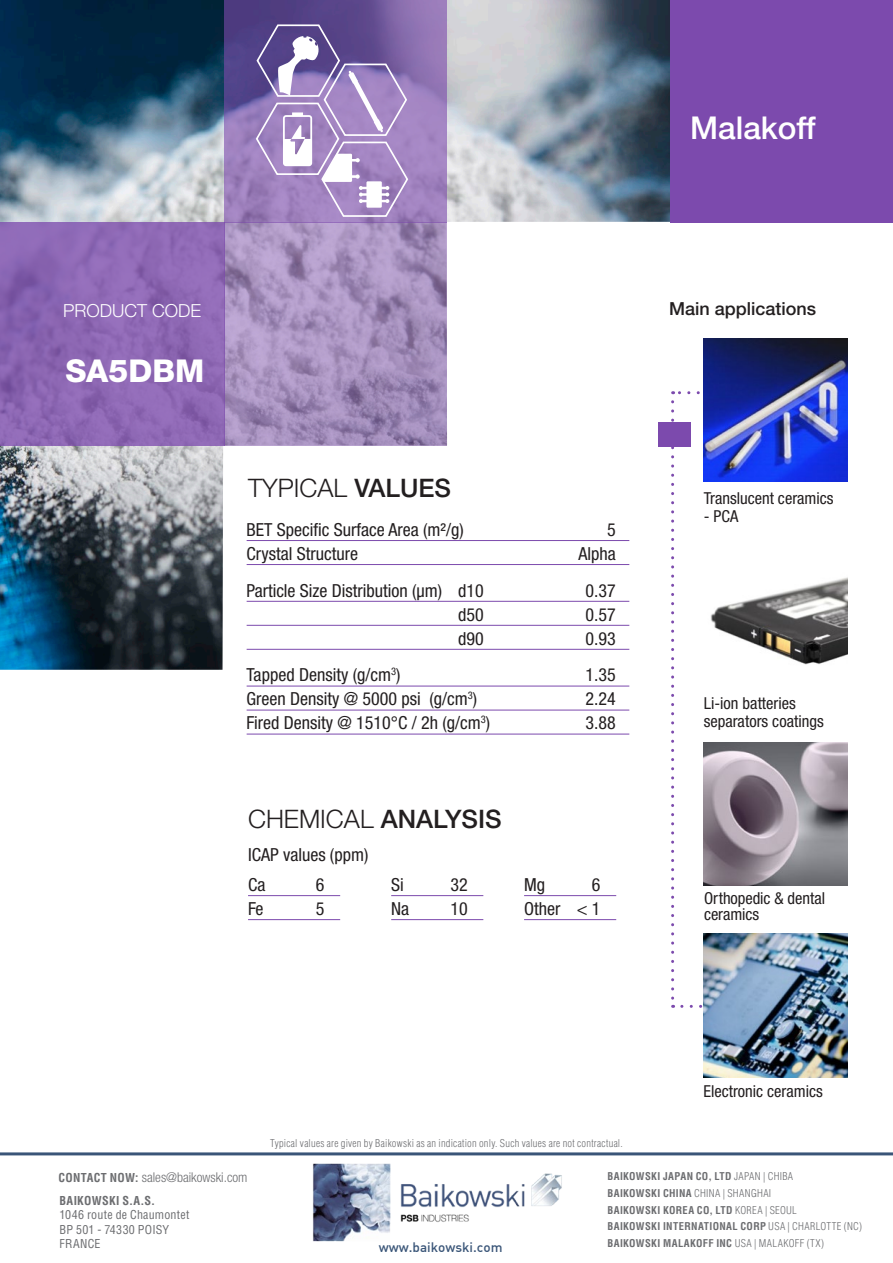
<style>
.page{position:relative;width:893px;height:1263px;background:#fff}
.page>*{position:absolute;margin:0;border:0;box-sizing:border-box;transform-origin:0 0}
.t1{font:500 31.5px "Helvetica Neue LT Std";color:#fff}
.t2{font:800 31.5px "Helvetica Neue LT Std";color:#fff}
.t3{font:300 25.5px "Helvetica Neue LT Std";color:#231f20}
.t4{font:condensed 18px/24px "Helvetica Neue LT Std";color:#231f20;text-align:right}
.t5{font:500 18px "Helvetica Neue LT Std";color:#231f20}
.t6{font:300 18px "Helvetica Neue LT Std";color:#fff}
.t7{font:condensed 16.5px/18px "Helvetica Neue LT Std";color:#231f20}
.t8{font:300 condensed 13.5px "Helvetica Neue LT Std";color:#6c6d70}
.t9{font:500 13.5px "DIN";color:#3a5578}
.t10{font:condensed 12px/14.4px "Helvetica LT Std";letter-spacing:.02em;color:#6c6d70}
.t11{font:700 condensed 12px "Helvetica LT Std";letter-spacing:.025em;color:#6c6d70}
.t12{font:700 condensed 10.5px/16.8px "Helvetica LT Std";letter-spacing:.03em;color:#6c6d70}
.t13{font:300 condensed 10.5px "Helvetica LT Std";letter-spacing:.025em;color:#6c6d70}
.s1{font-weight:500}
.s2{font-family:"Helvetica LT Std";font-weight:700;font-size:12px}
.s3{font-weight:300}
</style>
<div class="page">
<img style="left:313px;top:1163px;width:249px;height:79px">
<hr style="left:0;top:1152px;width:893px;height:3px;background:#3a5578">
<img style="left:0;top:0;width:672px;height:670px">
<div style="left:670px;top:0;width:223px;height:222px;background:#7c4aad"></div>
<svg style="left:0;top:222px;width:224px;height:224px;background:#8c67b3"></svg>
<svg style="left:224px;top:0;width:222px;height:222px;background:#8269a9"></svg>
<svg style="left:224px;top:222px;width:222px;height:224px;background:#a48ebc"></svg>
<svg style="left:673px;top:391px;width:31px;height:3px"></svg>
<svg style="left:671px;top:402px;width:3px;height:606px"></svg>
<svg style="left:682px;top:1005px;width:21px;height:3px"></svg>
<div style="left:658px;top:423px;width:33px;height:24px;background:#7c4aad"></div>
<hr style="left:247px;top:540px;width:382px;height:1px;background:#7c4aad">
<hr style="left:247px;top:564px;width:382px;height:1px;background:#7c4aad">
<hr style="left:247px;top:601px;width:382px;height:1px;background:#7c4aad">
<hr style="left:247px;top:625px;width:382px;height:1px;background:#7c4aad">
<hr style="left:247px;top:649px;width:382px;height:1px;background:#7c4aad">
<hr style="left:247px;top:686px;width:382px;height:1px;background:#7c4aad">
<hr style="left:247px;top:710px;width:382px;height:1px;background:#7c4aad">
<hr style="left:247px;top:734px;width:382px;height:1px;background:#7c4aad">
<hr style="left:391px;top:895px;width:92px;height:1px;background:#7c4aad">
<hr style="left:391px;top:919px;width:92px;height:1px;background:#7c4aad">
<hr style="left:248px;top:895px;width:92px;height:1px;background:#7c4aad">
<hr style="left:248px;top:919px;width:92px;height:1px;background:#7c4aad">
<hr style="left:524px;top:895px;width:92px;height:1px;background:#7c4aad">
<hr style="left:524px;top:919px;width:92px;height:1px;background:#7c4aad">
<img style="left:710px;top:577px;width:138px;height:88px">
<img style="left:704px;top:742px;width:143px;height:144px">
<img style="left:703px;top:933px;width:144px;height:144px">
<img style="left:704px;top:338px;width:143px;height:144px">
<svg style="left:255px;top:23px;width:154px;height:195px;background:#a08bbf"></svg>
<h1 class="t1" style="left:690px;top:109px;width:127px">Malakoff</h1>
<p class="t6" style="left:63px;top:299px;width:140px">PRODUCT CODE</p>
<h1 class="t2" style="left:65px;top:352px;width:140px">SA5DBM</h1>
<h2 class="t3" style="left:248px;top:472px;width:205px">TYPICAL <span class="s1">VALUES</span></h2>
<p class="t4" style="left:247px;top:517px;width:219px">BET Specific Surface Area (m²/g)</p>
<p class="t4" style="left:607px;top:517px;width:10px">5</p>
<p class="t4" style="left:247px;top:541px;width:113px">Crystal Structure</p>
<p class="t4" style="left:578px;top:541px;width:39px">Alpha</p>
<p class="t4" style="left:247px;top:578px;width:239px">Particle Size Distribution (μm) d10</p>
<p class="t4" style="left:585px;top:578px;width:32px">0.37</p>
<p class="t4" style="left:458px;top:602px;width:27px">d50</p>
<p class="t4" style="left:585px;top:602px;width:32px">0.57</p>
<p class="t4" style="left:458px;top:626px;width:27px">d90</p>
<p class="t4" style="left:585px;top:626px;width:32px">0.93</p>
<p class="t4" style="left:247px;top:663px;width:155px">Tapped Density (g/cm<sup>3</sup>)</p>
<p class="t4" style="left:585px;top:663px;width:32px">1.35</p>
<p class="t4" style="left:247px;top:687px;width:232px">Green Density @ 5000 psi (g/cm<sup>3</sup>)</p>
<p class="t4" style="left:585px;top:687px;width:32px">2.24</p>
<p class="t4" style="left:247px;top:711px;width:245px">Fired Density @ 1510°C / 2h (g/cm<sup>3</sup>)</p>
<p class="t4" style="left:585px;top:711px;width:32px">3.88</p>
<h2 class="t3" style="left:248px;top:804px;width:255px">CHEMICAL <span class="s1">ANALYSIS</span></h2>
<p class="t4" style="left:248px;top:843px;width:122px">ICAP values (ppm)</p>
<p class="t4" style="left:391px;top:872px;width:14px">Si</p>
<p class="t4" style="left:450px;top:872px;width:19px">32</p>
<p class="t4" style="left:391px;top:896px;width:19px">Na</p>
<p class="t4" style="left:450px;top:896px;width:19px">10</p>
<p class="t4" style="left:248px;top:872px;width:19px">Ca</p>
<p class="t4" style="left:316px;top:872px;width:10px">6</p>
<p class="t4" style="left:248px;top:896px;width:17px">Fe</p>
<p class="t4" style="left:316px;top:896px;width:10px">5</p>
<p class="t4" style="left:524px;top:872px;width:23px">Mg</p>
<p class="t4" style="left:524px;top:872px;width:78px">6<br>Other &lt; 1</p>
<p class="t5" style="left:669px;top:298px;width:149px">Main applications</p>
<p class="t7" style="left:704px;top:489px;width:131px">Translucent ceramics</p>
<p class="t7" style="left:704px;top:507px;width:36px">- PCA</p>
<p class="t7" style="left:704px;top:694px;width:122px">Li-ion batteries separators coatings</p>
<p class="t7" style="left:704px;top:889px;width:123px;line-height:16.5px">Orthopedic &amp; dental ceramics</p>
<p class="t13" style="left:270px;top:1137px;width:354px">Typical values are given by Baikowski as an indication only. Such values are not contractual.</p>
<p class="t7" style="left:703px;top:1082px;width:121px">Electronic ceramics</p>
<p class="t8" style="left:58px;top:1169px;width:191px"><span class="s2">CONTACT NOW:</span> sales@baikowski.com</p>
<p class="t11" style="left:60px;top:1193px;width:97px">BAIKOWSKI S.A.S.</p>
<p class="t10" style="left:60px;top:1208px;width:131px">1046 route de Chaumontet<br>BP 501 - 74330 POISY<br>FRANCE</p>
<p class="t9" style="left:379px;top:1239px;width:125px">www.baikowski.com</p>
<p class="t12" style="left:608px;top:1167px;width:256px">BAIKOWSKI JAPAN CO, LTD <span class="s3">JAPAN | CHIBA<br></span>BAIKOWSKI CHINA <span class="s3">CHINA | SHANGHAI<br></span>BAIKOWSKI KOREA CO, LTD <span class="s3">KOREA | SEOUL<br></span>BAIKOWSKI INTERNATIONAL CORP <span class="s3">USA | CHARLOTTE (NC)<br></span>BAIKOWSKI MALAKOFF INC <span class="s3">USA | MALAKOFF (TX)</span></p>
</div>
